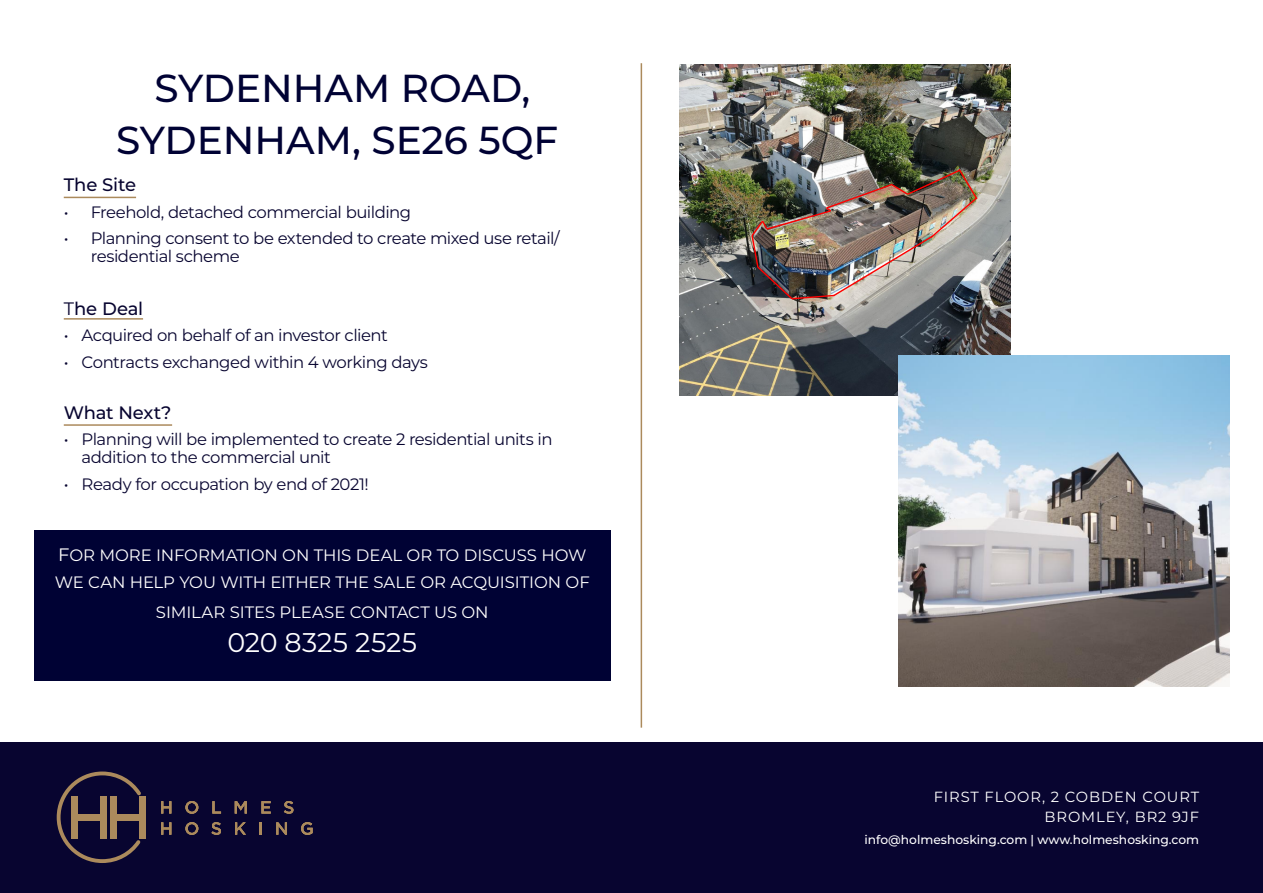
<style>
.page{position:relative;width:1263px;height:893px;background:#fff}
.page>*{position:absolute;margin:0;border:0;box-sizing:border-box;transform-origin:0 0}
.t1{font:500 39px/52.5px "Montserrat";color:#000234;text-align:center}
.t2{font:27px "Montserrat";color:#fff}
.t3{font:500 18px "Montserrat";letter-spacing:-.01em;color:#080530}
.t4{font:16.5px/18px "Montserrat";letter-spacing:-.03em;color:#080530}
.t5{font:16.5px/27px "Montserrat";letter-spacing:-.005em;color:#fff}
.t6{font:14.7px "Montserrat";letter-spacing:.06em;color:#fff}
.t7{font:500 12.3px "Montserrat";color:#fff}
.s1{font-weight:400}
.s2{font-size:18px}
</style>
<div class="page">
<div style="left:34px;top:530px;width:577px;height:151px;background:#000234"></div>
<div style="left:0;top:743px;width:1263px;height:150px;background:#080530"></div>
<img style="left:679px;top:65px;width:331px;height:330px">
<img style="left:750px;top:168px;width:229px;height:133px">
<svg style="left:56px;top:771px;width:88px;height:92px"></svg>
<div style="left:110px;top:796px;width:7px;height:42px;background:#ab8a5c"></div>
<div style="left:139px;top:797px;width:6px;height:42px;background:#ab8a5c"></div>
<div style="left:110px;top:815px;width:35px;height:6px;background:#ab8a5c"></div>
<div style="left:72px;top:796px;width:6px;height:42px;background:#ab8a5c"></div>
<div style="left:100px;top:797px;width:7px;height:42px;background:#ab8a5c"></div>
<div style="left:72px;top:814px;width:35px;height:7px;background:#ab8a5c"></div>
<svg style="left:161px;top:801px;width:10px;height:12px"></svg>
<svg style="left:185px;top:801px;width:13px;height:13px"></svg>
<svg style="left:212px;top:801px;width:9px;height:12px"></svg>
<svg style="left:235px;top:801px;width:12px;height:12px"></svg>
<svg style="left:261px;top:801px;width:10px;height:12px"></svg>
<svg style="left:284px;top:801px;width:9px;height:13px"></svg>
<svg style="left:161px;top:822px;width:10px;height:13px"></svg>
<svg style="left:185px;top:822px;width:13px;height:13px"></svg>
<svg style="left:211px;top:822px;width:10px;height:13px"></svg>
<svg style="left:235px;top:822px;width:11px;height:13px"></svg>
<svg style="left:259px;top:822px;width:2px;height:13px"></svg>
<svg style="left:276px;top:822px;width:11px;height:13px"></svg>
<svg style="left:301px;top:822px;width:12px;height:13px"></svg>
<hr style="left:64px;top:197px;width:72px;height:1px;background:#ab8a5c">
<hr style="left:64px;top:318px;width:79px;height:2px;background:#ab8a5c">
<hr style="left:64px;top:424px;width:108px;height:2px;background:#ab8a5c">
<img style="left:899px;top:356px;width:330px;height:331px">
<hr style="left:641px;top:63px;width:1px;height:665px;background:#ab8a5c">
<p class="t1" style="left:116px;top:60px;width:444px">SYDENHAM ROAD,<br>SYDENHAM, SE26 5QF</p>
<p class="t3" style="left:64px;top:172px;width:74px">The Site</p>
<p class="t4" style="left:64px;top:202px;width:349px">• Freehold, detached commercial building</p>
<p class="t4" style="left:91px;top:229px;width:470px;text-indent:-27px">• Planning consent to be extended to create mixed use retail/ residential scheme</p>
<p class="t3" style="left:64px;top:296px;width:81px"><span class="s1">T</span>he Deal</p>
<p class="t4" style="left:64px;top:326px;width:325px">• Acquired on behalf of an investor client</p>
<p class="t4" style="left:64px;top:352px;width:366px">• Contracts exchanged within 4 working days</p>
<p class="t3" style="left:64px;top:400px;width:109px">What Next?</p>
<p class="t4" style="left:82px;top:430px;width:472px;text-indent:-18px">• Planning will be implemented to create 2 residential units in addition to the commercial unit</p>
<p class="t4" style="left:64px;top:474px;width:307px">• Ready for occupation by end of 2021!</p>
<p class="t5" style="left:55px;top:541px;width:536px"><span class="s2">F</span>OR MORE INFORMATION ON THIS DEAL OR TO DISCUSS HOW<br>WE CAN HELP YOU WITH EITHER THE SALE OR ACQUISITION OF</p>
<p class="t5" style="left:156px;top:598px;width:334px">SIMILAR SITES PLEASE CONTACT US ON</p>
<p class="t2" style="left:227px;top:624px;width:191px">020 8325 2525</p>
<p class="t6" style="left:934px;top:787px;width:267px">FIRST FLOOR, 2 COBDEN COURT</p>
<p class="t6" style="left:1044px;top:806px;width:156px">BROMLEY, BR2 9JF</p>
<p class="t7" style="left:864px;top:831px;width:336px">info@holmeshosking.com | www.holmeshosking.com</p>
</div>
